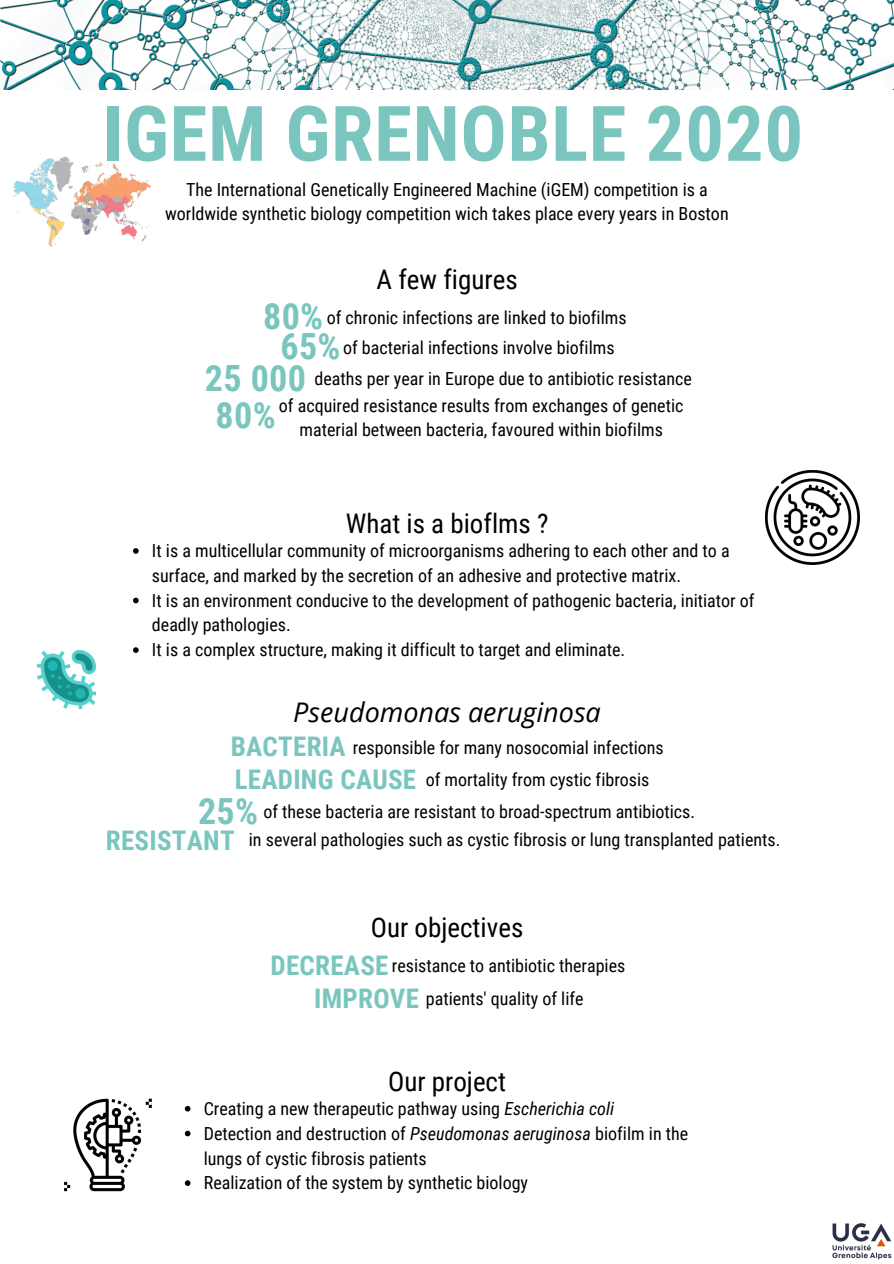
<style>
.page{position:relative;width:894px;height:1264px;background:#fff}
.page>*{position:absolute;margin:0;border:0;box-sizing:border-box;transform-origin:0 0}
.t1{font:700 76.65px "Roboto Condensed";letter-spacing:.01em;color:#7ac6bf}
.t2{font:27px "Roboto Condensed";color:#000}
.t3{font:italic 27px "Open Sans";color:#000}
.t4{font:18px/24.8px "Roboto Condensed";color:#000}
.s1{font-weight:700;font-size:36px;color:#7ac6bf}
.s2{font-weight:700;font-size:27px;color:#7ac6bf}
.s3{font-style:italic}
</style>
<div class="page">
<img style="left:0;top:0;width:893px;height:89px">
<img style="left:13px;top:156px;width:138px;height:91px">
<img style="left:832px;top:1223px;width:59px;height:36px">
<img style="left:765px;top:471px;width:94px;height:93px">
<img style="left:65px;top:1098px;width:87px;height:93px">
<img style="left:37px;top:650px;width:59px;height:59px">
<svg style="left:133px;top:548px;width:6px;height:5px"></svg>
<svg style="left:133px;top:597px;width:6px;height:6px"></svg>
<svg style="left:133px;top:647px;width:6px;height:6px"></svg>
<svg style="left:185px;top:1105px;width:5px;height:6px"></svg>
<svg style="left:185px;top:1130px;width:5px;height:6px"></svg>
<svg style="left:185px;top:1180px;width:5px;height:5px"></svg>
<h1 class="t1" style="left:102px;top:90px;width:702px">IGEM GRENOBLE 2020</h1>
<p class="t4" style="left:165px;top:177px;width:565px;text-align:center">The International Genetically Engineered Machine (iGEM) competition is a worldwide synthetic biology competition wich takes place every years in Boston</p>
<h2 class="t2" style="left:376px;top:264px;width:142px">A few figures</h2>
<p class="t4" style="left:263px;top:305px;width:365px"><span class="s1">80%</span> of chronic infections are linked to biofilms</p>
<p class="t4" style="left:280px;top:335px;width:335px"><span class="s1">65%</span>of bacterial infections involve biofilms</p>
<p class="t4" style="left:205px;top:366px;width:488px"><span class="s1">25 000</span> deaths per year in Europe due to antibiotic resistance</p>
<p class="t4" style="left:215px;top:393px;width:469px;text-indent:63px">of acquired resistance results from exchanges of genetic<br><sup>80%</sup> material between bacteria, favoured within biofilms</p>
<h2 class="t2" style="left:346px;top:508px;width:204px">What is a bioflms ?</h2>
<p class="t4" style="left:152px;top:538px;width:604px">It is a multicellular community of microorganisms adhering to each other and to a surface, and marked by the secretion of an adhesive and protective matrix.<br>It is an environment conducive to the development of pathogenic bacteria, initiator of deadly pathologies.<br>It is a complex structure, making it difficult to target and eliminate.</p>
<h2 class="t3" style="left:293px;top:693px;width:309px">Pseudomonas aeruginosa</h2>
<p class="t4" style="left:231px;top:735px;width:434px"><span class="s2">BACTERIA</span> responsible for many nosocomial infections</p>
<p class="t4" style="left:235px;top:767px;width:416px"><span class="s2">LEADING CAUSE</span> of mortality from cystic fibrosis</p>
<p class="t4" style="left:106px;top:797px;width:675px;line-height:27.9px;text-align:center"><span class="s1">25%</span> of these bacteria are resistant to broad-spectrum antibiotics.<br><span class="s2">RESISTANT</span> in several pathologies such as cystic fibrosis or lung transplanted patients.</p>
<h2 class="t2" style="left:371px;top:912px;width:154px">Our objectives</h2>
<p class="t4" style="left:270px;top:953px;width:356px"><span class="s2">DECREASE</span> resistance to antibiotic therapies</p>
<p class="t4" style="left:314px;top:986px;width:271px"><span class="s2">IMPROVE</span> patients' quality of life</p>
<h2 class="t2" style="left:388px;top:1065px;width:119px">Our project</h2>
<p class="t4" style="left:204px;top:1096px;width:486px">Creating a new therapeutic pathway using <span class="s3">Escherichia coli<br></span>Detection and destruction of <span class="s3">Pseudomonas aeruginosa</span> biofilm in the lungs of cystic fibrosis patients<br>Realization of the system by synthetic biology</p>
</div>
